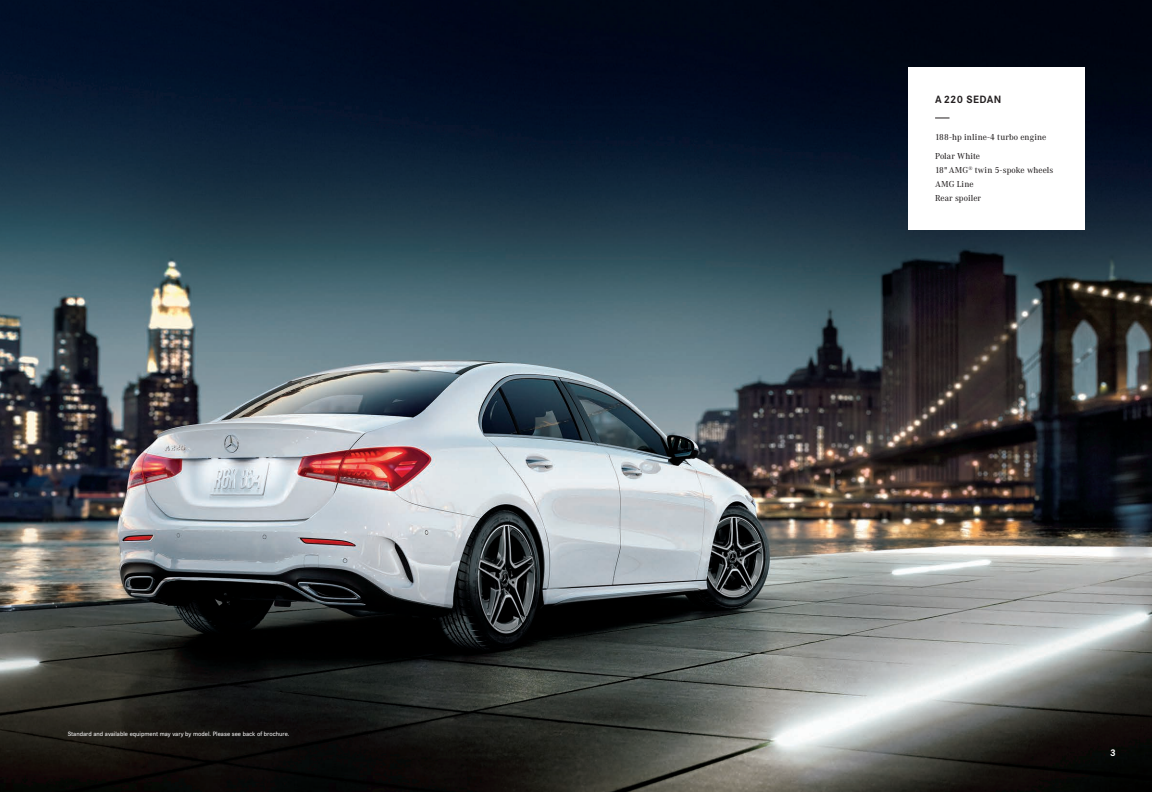
<style>
.page{position:relative;width:1152px;height:792px;background:#fff}
.page>*{position:absolute;margin:0;border:0;box-sizing:border-box;transform-origin:0 0}
.MODEL_name_or_headi{font:700 11px "Corporate S";letter-spacing:.025em;color:#231f20}
.Folio_KO{font:700 10px "Corporate S";color:#fff}
.MODEL_cube_features{font:500 9px/14px "Corporate A";letter-spacing:.01em;color:#231f20}
.Cutline_KO{font:500 6.5px "Corporate S";color:#fff}
</style>
<div class="page">
<img style="left:0;top:0;width:1152px;height:792px">
<div style="left:908px;top:68px;width:176px;height:162px;background:#fff"></div>
<svg style="left:935px;top:117px;width:14px;height:1px"></svg>
<p class="Cutline_KO" style="left:68px;top:730px;width:223px">Standard and available equipment may vary by model. Please see back of brochure.</p>
<p class="MODEL_name_or_headi" style="left:935px;top:93px;width:68px">A 220 SEDAN</p>
<p class="MODEL_cube_features" style="left:935px;top:131px;width:113px">188‑hp inline‑4 turbo engine</p>
<p class="MODEL_cube_features" style="left:935px;top:149px;width:120px">Polar White<br>18" AMG<sup>®</sup> twin 5‑spoke wheels<br>AMG Line<br>Rear spoiler</p>
<p class="Folio_KO" style="left:1110px;top:747px;width:7px">3</p>
</div>
